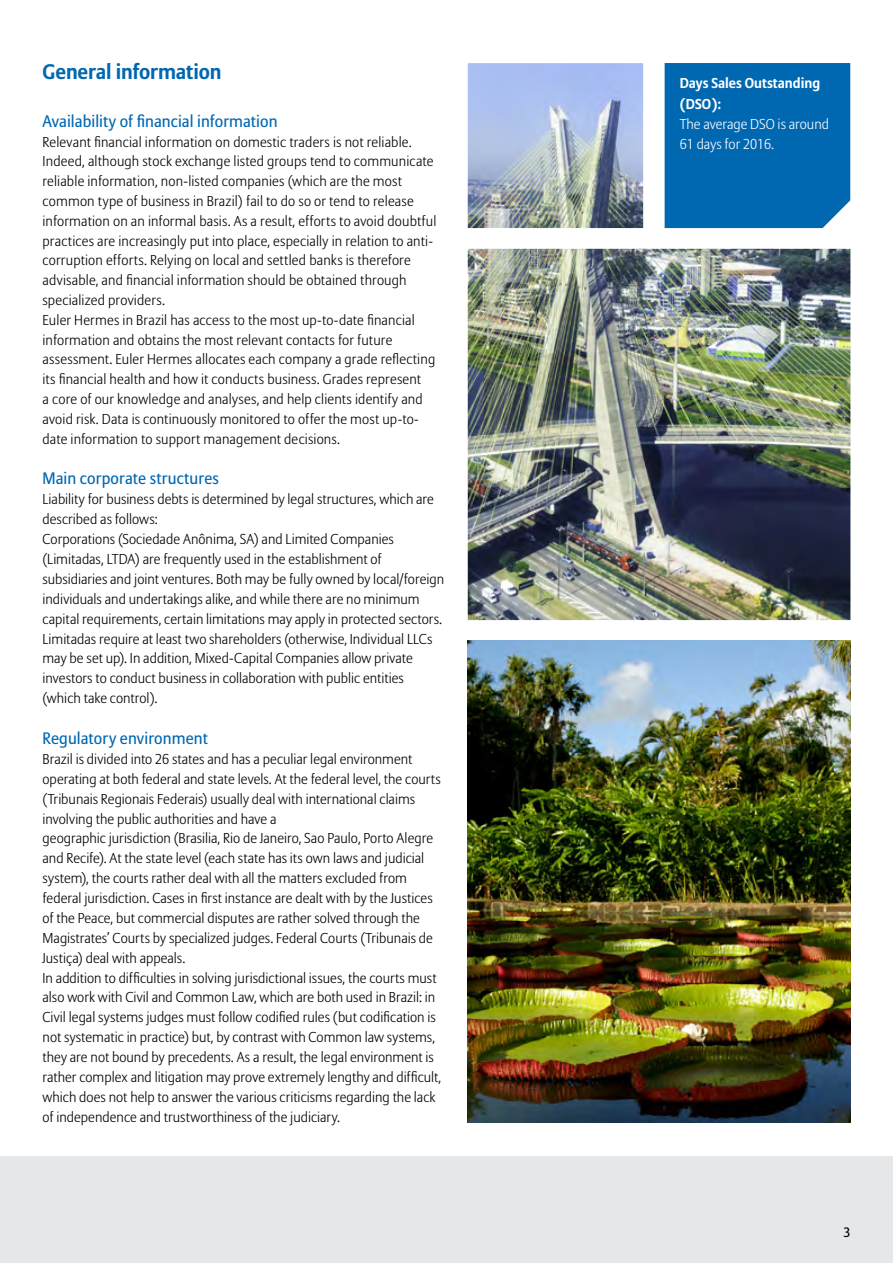
<style>
.page{position:relative;width:893px;height:1263px;background:#fff}
.page>*{position:absolute;margin:0;border:0;box-sizing:border-box;transform-origin:0 0}
.t1{font:700 21px "Allianz Sans";letter-spacing:-.005em;color:#0067b1}
.t2{font:16.5px "Allianz Sans";letter-spacing:.005em;color:#0067b1}
.t3{font:300 14.25px/20px "Allianz Sans";letter-spacing:.005em;color:#000}
.t4{font:300 14.25px/20.2px "Allianz Sans";color:#fff}
.t5{font:700 14.25px/20.1px "Allianz Sans";color:#fff}
.t6{font:13.5px "Allianz Sans";color:#000}
</style>
<div class="page">
<div style="left:0;top:1156px;width:893px;height:107px;background:#e6e7e8"></div>
<img style="left:468px;top:63px;width:382px;height:557px">
<div style="left:665px;top:63px;width:185px;height:165px;background:#0067b1"></div>
<img style="left:468px;top:641px;width:382px;height:482px">
<h1 class="t1" style="left:43px;top:58px;width:181px">General information</h1>
<p class="t2" style="left:43px;top:111px;width:237px">Availability of financial information</p>
<p class="t3" style="left:43px;top:132px;width:395px">Relevant financial information on domestic traders is not reliable.<br>Indeed, although stock exchange listed groups tend to communicate reliable information, non-listed companies (which are the most common type of business in Brazil) fail to do so or tend to release information on an informal basis. As a result, efforts to avoid doubtful practices are increasingly put into place, especially in relation to anti&shy;corruption efforts. Relying on local and settled banks is therefore advisable, and financial information should be obtained through specialized providers.<br>Euler Hermes in Brazil has access to the most up-to-date financial information and obtains the most relevant contacts for future assessment. Euler Hermes allocates each company a grade reflecting its financial health and how it conducts business. Grades represent<br>a core of our knowledge and analyses, and help clients identify and avoid risk. Data is continuously monitored to offer the most up-to&shy;date information to support management decisions.</p>
<p class="t2" style="left:43px;top:469px;width:178px">Main corporate structures</p>
<p class="t3" style="left:43px;top:490px;width:403px">Liability for business debts is determined by legal structures, which are described as follows:<br>Corporations (Sociedade Anônima, SA) and Limited Companies (Limitadas, LTDA) are frequently used in the establishment of subsidiaries and joint ventures. Both may be fully owned by local/foreign individuals and undertakings alike, and while there are no minimum capital requirements, certain limitations may apply in protected sectors.<br>Limitadas require at least two shareholders (otherwise, Individual LLCs may be set up). In addition, Mixed-Capital Companies allow private investors to conduct business in collaboration with public entities (which take control).</p>
<p class="t2" style="left:43px;top:728px;width:167px">Regulatory environment</p>
<p class="t3" style="left:43px;top:749px;width:400px">Brazil is divided into 26 states and has a peculiar legal environment operating at both federal and state levels. At the federal level, the courts (Tribunais Regionais Federais) usually deal with international claims involving the public authorities and have a<br>geographic jurisdiction (Brasilia, Rio de Janeiro, Sao Paulo, Porto Alegre and Recife). At the state level (each state has its own laws and judicial system), the courts rather deal with all the matters excluded from federal jurisdiction. Cases in first instance are dealt with by the Justices of the Peace, but commercial disputes are rather solved through the Magistrates’ Courts by specialized judges. Federal Courts (Tribunais de Justiça) deal with appeals.<br>In addition to difficulties in solving jurisdictional issues, the courts must also work with Civil and Common Law, which are both used in Brazil: in Civil legal systems judges must follow codified rules (but codification is not systematic in practice) but, by contrast with Common law systems, they are not bound by precedents. As a result, the legal environment is rather complex and litigation may prove extremely lengthy and difficult, which does not help to answer the various criticisms regarding the lack of independence and trustworthiness of the judiciary.</p>
<p class="t5" style="left:680px;top:74px;width:142px">Days Sales Outstanding (DSO):</p>
<p class="t4" style="left:680px;top:114px;width:151px">The average DSO is around<br>61 days for 2016.</p>
<p class="t6" style="left:843px;top:1224px;width:9px">3</p>
</div>
